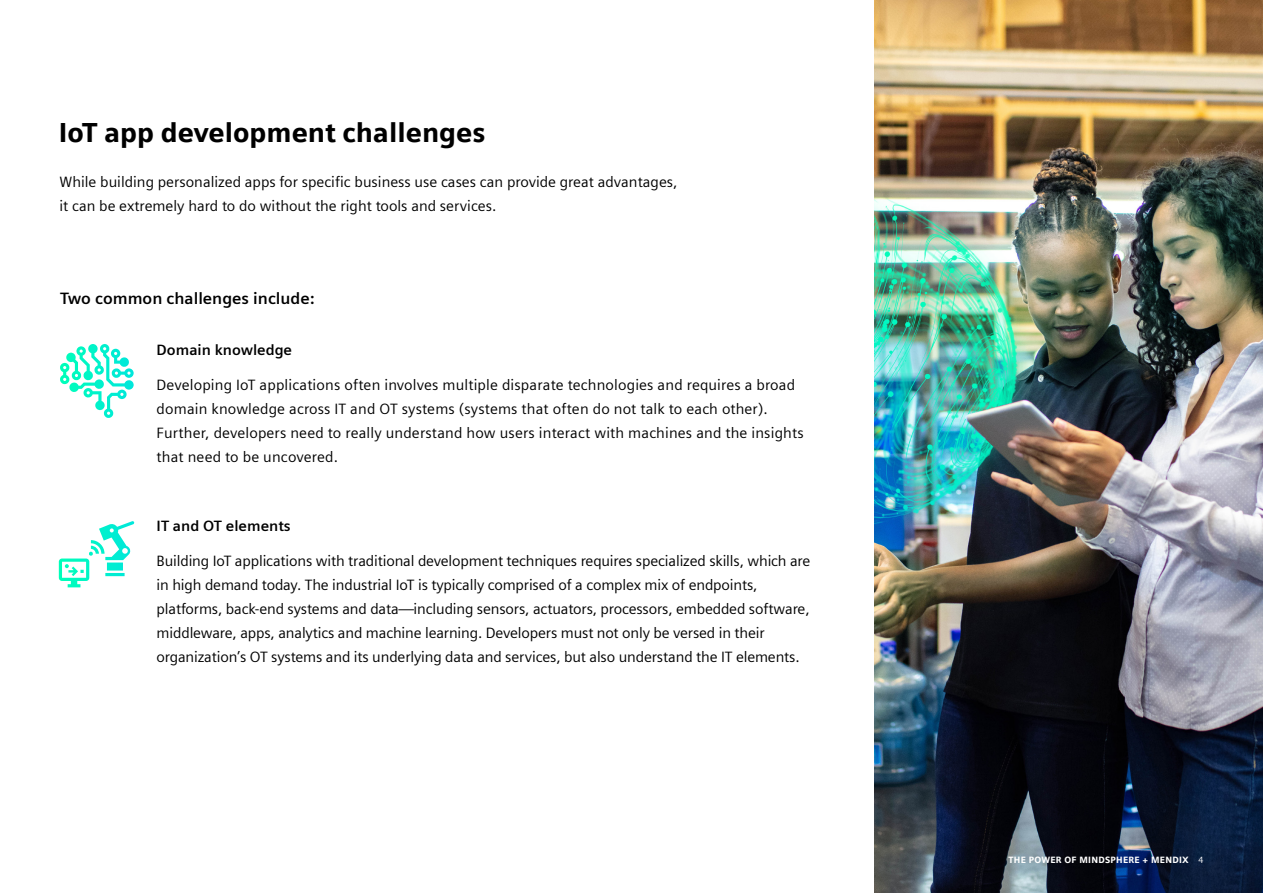
<style>
.page{position:relative;width:1263px;height:893px;background:#fff}
.page>*{position:absolute;margin:0;border:0;box-sizing:border-box;transform-origin:0 0}
._04__Subhead_Intro_I{font:900 27px "Siemens Sans";color:#000}
._05__Copy_9pt_5mm{font:700 16.5px "Siemens Sans";color:#000}
._05__Copy_9pt_5mm-2{font:15px/24px "Siemens Sans";letter-spacing:-.01em;color:#000}
._05__Copy_9pt_5mm-3{font:15px/24px "Siemens Sans";letter-spacing:.01em;color:#000}
._05__Copy_9pt_5mm-4{font:700 15px "Siemens Sans";color:#000}
.t1{font:900 9px "Siemens Sans";letter-spacing:.03em;color:#fff}
.s1{font-weight:400}
</style>
<div class="page">
<img style="left:874px;top:0;width:389px;height:893px">
<svg style="left:59px;top:521px;width:75px;height:66px"></svg>
<svg style="left:60px;top:344px;width:74px;height:46px"></svg>
<p class="_04__Subhead_Intro_I" style="left:59px;top:111px;width:428px">IoT app development challenges</p>
<p class="_05__Copy_9pt_5mm-2" style="left:60px;top:169px;width:619px">While building personalized apps for specific business use cases can provide great advantages, it can be extremely hard to do without the right tools and services.</p>
<p class="_05__Copy_9pt_5mm" style="left:60px;top:286px;width:256px">Two common challenges include:</p>
<p class="_05__Copy_9pt_5mm-4" style="left:157px;top:339px;width:137px">Domain knowledge</p>
<p class="_05__Copy_9pt_5mm-3" style="left:157px;top:372px;width:649px">Developing IoT applications often involves multiple disparate technologies and requires a broad domain knowledge across IT and OT systems (systems that often do not talk to each other).<br>Further, developers need to really understand how users interact with machines and the insights that need to be uncovered.</p>
<p class="_05__Copy_9pt_5mm-4" style="left:157px;top:515px;width:136px">IT and OT elements</p>
<p class="_05__Copy_9pt_5mm-2" style="left:157px;top:548px;width:655px">Building IoT applications with traditional development techniques requires specialized skills, which are in high demand today. The industrial IoT is typically comprised of a complex mix of endpoints, platforms, back-end systems and data—including sensors, actuators, processors, embedded software, middleware, apps, analytics and machine learning. Developers must not only be versed in their organization’s OT systems and its underlying data and services, but also understand the IT elements.</p>
<p class="t1" style="left:1008px;top:853px;width:196px">The power of Mi ndSphere + Mendix <span class="s1">4</span></p>
</div>
